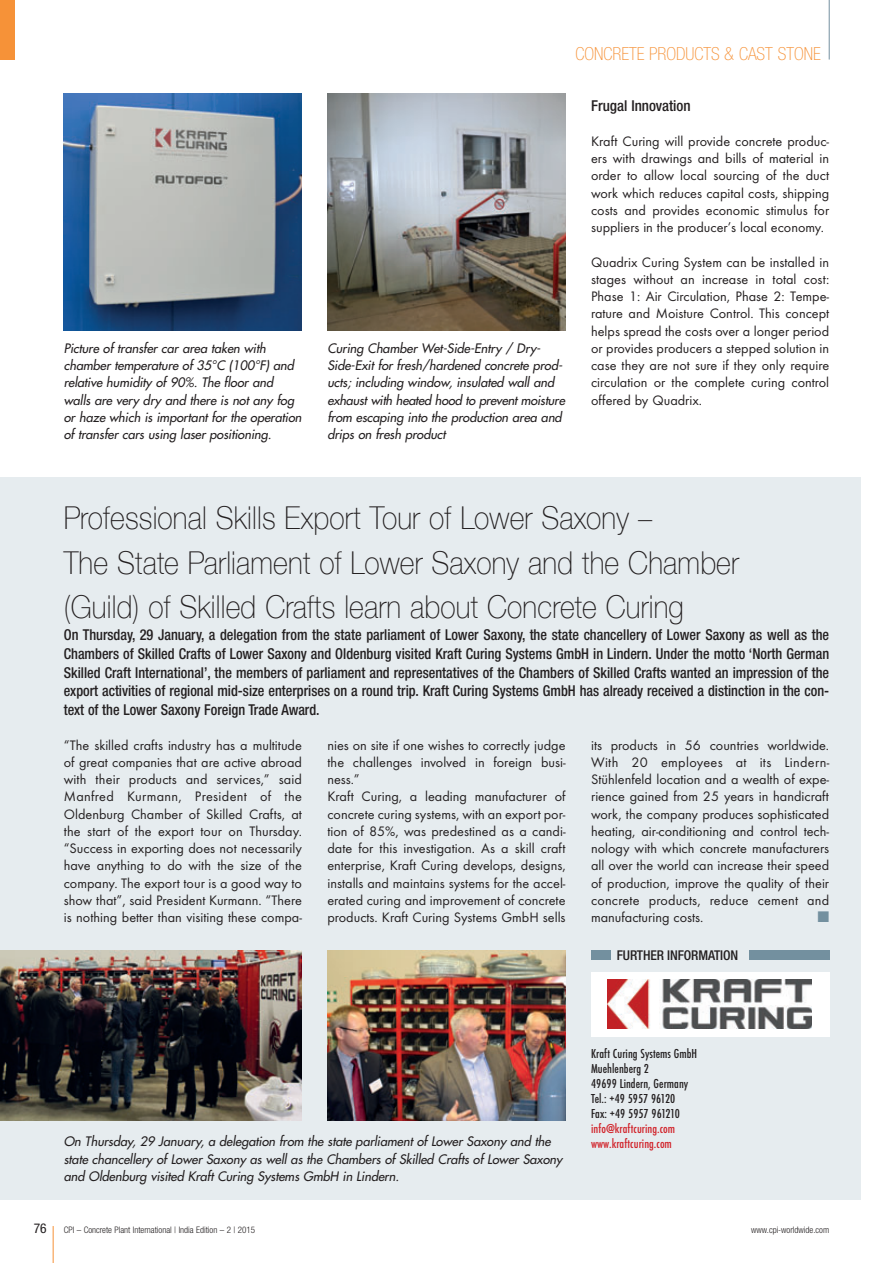
<style>
.page{position:relative;width:893px;height:1263px;background:#fff}
.page>*{position:absolute;margin:0;border:0;box-sizing:border-box;transform-origin:0 0}
.t1{font:100 31.5px/44.7px "Helvetica Neue";letter-spacing:.005em;color:#231f20;scale:.9 1}
.t2{font:100 condensed 18px "Helvetica Neue";color:#f69238}
.t3{font:500 condensed 15px/18.8px "Helvetica Neue";color:#231f20;text-align:justify;scale:.95 1}
.t4{font:500 condensed 15px "Helvetica Neue";color:#231f20}
.t5{font:14.25px/17.2px "Futura T";color:#231f20;text-align:justify}
.t6{font:500 condensed 13.5px/15px "Futura T";letter-spacing:.005em;color:#231f20}
.t7{font:500 condensed 13.5px/15px "Futura T";letter-spacing:.005em;color:#d1232a}
.t8{font:500 condensed 13.5px "Helvetica Neue";letter-spacing:-.01em;color:#231f20}
.t9{font:condensed 13.5px "Helvetica Neue";color:#231f20}
.t10{font:italic 12.75px/17.2px "Futura";letter-spacing:-.005em;color:#231f20}
.t11{font:300 condensed 9px "Helvetica Neue";color:#231f20}
</style>
<div class="page">
<div style="left:0;top:477px;width:861px;height:722px;background:#e6ecef"></div>
<hr style="left:53px;top:1226px;width:1px;height:37px;background:#f69238">
<hr style="left:829px;top:0;width:1px;height:60px;background:#73909f">
<div style="left:0;top:0;width:15px;height:60px;background:#f69238"></div>
<div style="left:591px;top:971px;width:238px;height:65px;background:#fff"></div>
<img style="left:608px;top:979px;width:204px;height:50px">
<div style="left:591px;top:950px;width:19px;height:10px;background:#73909f"></div>
<div style="left:749px;top:950px;width:80px;height:10px;background:#73909f"></div>
<img style="left:64px;top:94px;width:238px;height:236px">
<img style="left:327px;top:94px;width:239px;height:236px">
<img style="left:0;top:950px;width:302px;height:170px">
<img style="left:327px;top:950px;width:239px;height:170px">
<p class="t10" style="left:64px;top:339px;width:242px">Picture of transfer car area taken with chamber temperature of 35°C (100°F) and relative humidity of 90%. The floor and walls are very dry and there is not any fog or haze which is important for the operation of transfer cars using laser positioning.</p>
<p class="t2" style="left:575px;top:43px;width:247px">CONCRETE PRODUCTS &amp; CAST STONE</p>
<p class="t10" style="left:327px;top:339px;width:242px">Curing Chamber Wet-Side-Entry / Dry - Side-Exit for fresh/hardened concrete prod&shy;ucts; including window, insulated wall and exhaust with heated hood to prevent moisture from escaping into the production area and drips on fresh product</p>
<p class="t4" style="left:591px;top:97px;width:101px">Frugal Innovation</p>
<p class="t5" style="left:591px;top:132px;width:240px">Kraft Curing will provide concrete produc&shy;ers with drawings and bills of material in order to allow local sourcing of the duct work which reduces capital costs, shipping costs and provides economic stimulus for suppliers in the producer’s local economy.</p>
<p class="t5" style="left:591px;top:253px;width:240px">Quadrix Curing System can be installed in stages without an increase in total cost:<br>Phase 1: Air Circulation, Phase 2: Tempe - rature and Moisture Control. This concept helps spread the costs over a longer period or provides producers a stepped solution in case they are not sure if they only require circulation or the complete curing control offered by Quadrix.</p>
<h1 class="t1" style="left:64px;top:495px;width:752px">Professional Skills Export Tour of Lower Saxony –<br>The State Parliament of Lower Saxony and the Chamber (Guild) of Skilled Crafts learn about Concrete Curing</h1>
<p class="t3" style="left:64px;top:625px;width:807px">On Thursday, 29 January, a delegation from the state parliament of Lower Saxony, the state chancellery of Lower Saxony as well as the Chambers of Skilled Crafts of Lower Saxony and Oldenburg visited Kraft Curing Systems GmbH in Lindern. Under the motto ‘North German Skilled Craft International’, the members of parliament and representatives of the Chambers of Skilled Crafts wanted an impression of the export activities of regional mid-size enterprises on a round trip. Kraft Curing Systems GmbH has already received a distinction in the con&shy;text of the Lower Saxony Foreign Trade Award.</p>
<p class="t5" style="left:64px;top:736px;width:240px">“The skilled crafts industry has a multitude of great companies that are active abroad with their products and services,” said Manfred Kurmann, President of the Oldenburg Chamber of Skilled Crafts, at the start of the export tour on Thursday. “Success in exporting does not necessarily have anything to do with the size of the company. The export tour is a good way to show that”, said President Kurmann. “There is nothing better than visiting these compa-</p>
<p class="t5" style="left:327px;top:736px;width:240px;text-align:left">nies on site if one wishes to correctly judge the challenges involved in foreign busi&shy;ness.”<br>Kraft Curing, a leading manufacturer of concrete curing systems, with an export por&shy;tion of 85%, was predestined as a candi&shy;date for this investigation. As a skill craft enterprise, Kraft Curing develops, designs, installs and maintains systems for the accel&shy;erated curing and improvement of concrete products. Kraft Curing Systems GmbH sells</p>
<p class="t5" style="left:591px;top:736px;width:240px">its products in 56 countries worldwide.<br>With 20 employees at its Lindern-Stühlenfeld location and a wealth of expe&shy;rience gained from 25 years in handicraft work, the company produces sophisticated heating, air-conditioning and control tech&shy;nology with which concrete manufacturers all over the world can increase their speed of production, improve the quality of their concrete products, reduce cement and manufacturing costs.</p>
<p class="t8" style="left:617px;top:947px;width:123px">FURTHER INFORMATION</p>
<p class="t10" style="left:64px;top:1133px;width:500px">On Thursday, 29 January, a delegation from the state parliament of Lower Saxony and the state chancellery of Lower Saxony as well as the Chambers of Skilled Crafts of Lower Saxony and Oldenburg visited Kraft Curing Systems GmbH in Lindern.</p>
<p class="t6" style="left:591px;top:1045px;width:108px">Kraft Curing Systems GmbH<br>Muehlenberg 2<br>49699 Lindern, Germany<br>Tel.: +49 5957 96120<br>Fax: +49 5957 961210</p>
<p class="t7" style="left:591px;top:1120px;width:86px">info@kraftcuring.com www.kraftcuring.com</p>
<p class="t9" style="left:34px;top:1220px;width:14px">76</p>
<p class="t11" style="left:64px;top:1224px;width:193px">CPI – Concrete Plant International | India Edition – 2 | 2015</p>
<p class="t11" style="left:751px;top:1224px;width:79px">www.cpi-worldwide.com</p>
</div>
